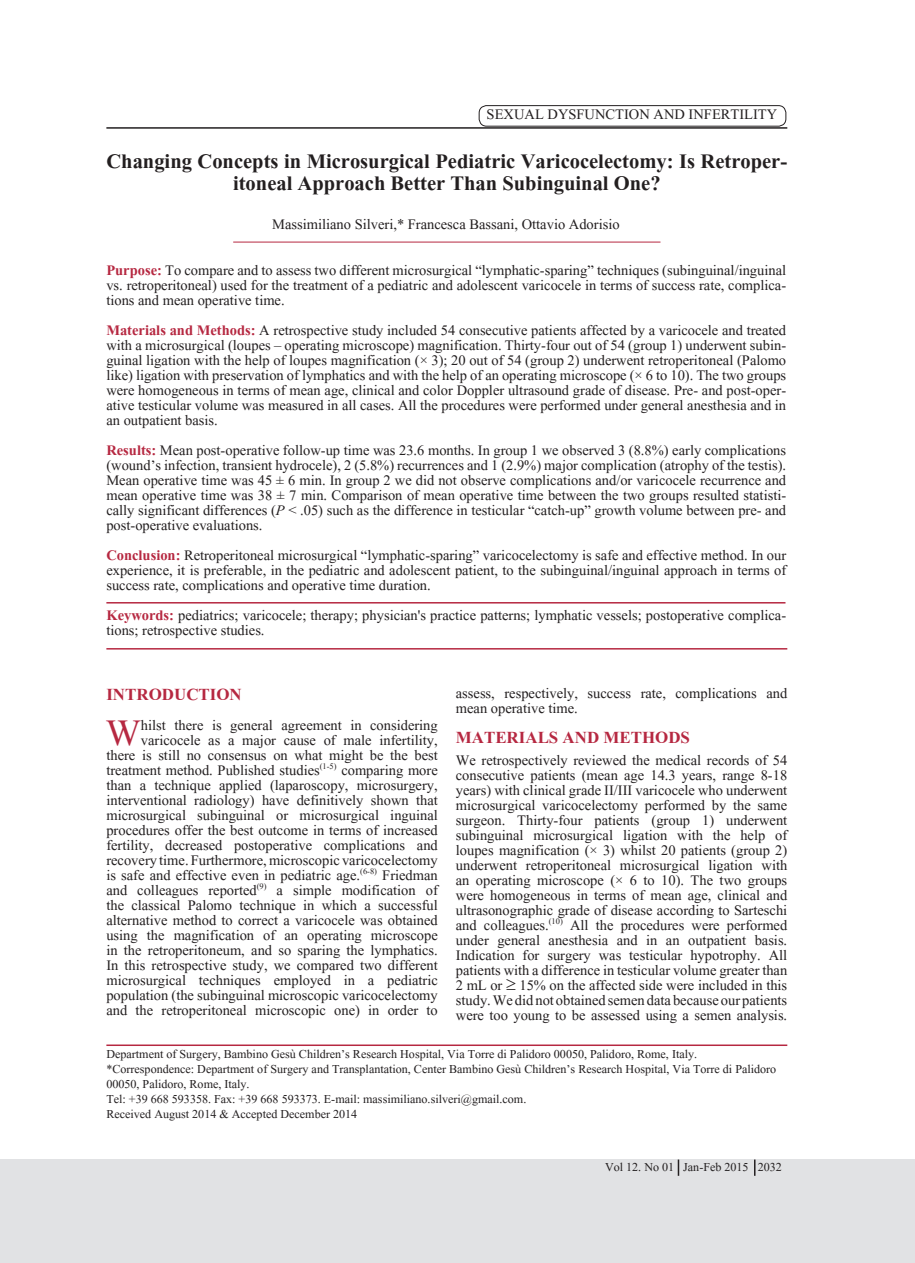
<style>
.page{position:relative;width:915px;height:1263px;background:#fff}
.page>*{position:absolute;margin:0;border:0;box-sizing:border-box;transform-origin:0 0}
.t1{font:46.2px "Aparajita";color:#b62841}
.t2{font:700 25.5px/22.5px "Aparajita";color:#231f20;text-align:center}
.t3{font:700 21px "Aparajita";color:#b62841}
.t4{font:18px/15px "Aparajita";color:#231f20;text-align:justify}
.t5{font:15px/15px "Aparajita";color:#231f20}
.s1{font-weight:700;color:#b62841}
.s2{font-style:italic}
</style>
<div class="page">
<div style="left:0;top:1159px;width:914px;height:104px;background:#e1e2e4"></div>
<svg style="left:677px;top:1159px;width:2px;height:17px"></svg>
<svg style="left:754px;top:1159px;width:1px;height:17px"></svg>
<hr style="left:106px;top:127px;width:681px;height:2px;background:#231f20">
<div style="left:478px;top:105px;width:308px;height:22px;border:1px solid #231f20;border-radius:8px"></div>
<hr style="left:106px;top:602px;width:679px;height:1px;background:#b62841">
<hr style="left:233px;top:242px;width:427px;height:1px;background:#b62841">
<hr style="left:106px;top:648px;width:681px;height:1px;background:#b62841">
<hr style="left:106px;top:1044px;width:681px;height:2px;background:#b62841">
<p class="t4" style="left:486px;top:109px;width:292px">SEXUAL DYSFUNCTION AND INFERTILITY</p>
<p class="t2" style="left:106px;top:152px;width:682px">Changing Concepts in Microsurgical Pediatric Varicocelectomy: Is Retroper&shy;itoneal Approach Better Than Subinguinal One?</p>
<p class="t4" style="left:272px;top:219px;width:349px">Massimiliano Silveri,* Francesca Bassani, Ottavio Adorisio</p>
<p class="t4" style="left:106px;top:265px;width:681px"><span class="s1">Purpose:</span> To compare and to assess two different microsurgical “lymphatic-sparing” techniques (subinguinal/inguinal vs. retroperitoneal) used for the treatment of a pediatric and adolescent varicocele in terms of success rate, complica&shy;tions and mean operative time.</p>
<p class="t4" style="left:106px;top:325px;width:681px"><span class="s1">Materials and Methods:</span> A retrospective study included 54 consecutive patients affected by a varicocele and treated with a microsurgical (loupes – operating microscope) magnification. Thirty-four out of 54 (group 1) underwent subin&shy;guinal ligation with the help of loupes magnification (× 3); 20 out of 54 (group 2) underwent retroperitoneal (Palomo like) ligation with preservation of lymphatics and with the help of an operating microscope (× 6 to 10). The two groups were homogeneous in terms of mean age, clinical and color Doppler ultrasound grade of disease. Pre- and post-oper&shy;ative testicular volume was measured in all cases. All the procedures were performed under general anesthesia and in an outpatient basis.</p>
<p class="t4" style="left:106px;top:445px;width:681px"><span class="s1">Results:</span> Mean post-operative follow-up time was 23.6 months. In group 1 we observed 3 (8.8%) early complications (wound’s infection, transient hydrocele), 2 (5.8%) recurrences and 1 (2.9%) major complication (atrophy of the testis).<br>Mean operative time was 45 ± 6 min. In group 2 we did not observe complications and/or varicocele recurrence and mean operative time was 38 ± 7 min. Comparison of mean operative time between the two groups resulted statisti&shy;cally significant differences (<span class="s2">P</span> &lt; .05) such as the difference in testicular “catch-up” growth volume between pre- and post-operative evaluations.</p>
<p class="t4" style="left:106px;top:550px;width:681px"><span class="s1">Conclusion:</span> Retroperitoneal microsurgical “lymphatic-sparing” varicocelectomy is safe and effective method. In our experience, it is preferable, in the pediatric and adolescent patient, to the subinguinal/inguinal approach in terms of success rate, complications and operative time duration.</p>
<p class="t4" style="left:106px;top:610px;width:681px"><span class="s1">Keywords:</span> pediatrics; varicocele; therapy; physician's practice patterns; lymphatic vessels; postoperative complica&shy;tions; retrospective studies.</p>
<p class="t4" style="left:455px;top:687px;width:333px">assess, respectively, success rate, complications and mean operative time.</p>
<p class="t3" style="left:455px;top:727px;width:235px">MATERIALS AND METHODS</p>
<p class="t4" style="left:455px;top:755px;width:333px">We retrospectively reviewed the medical records of 54 consecutive patients (mean age 14.3 years, range 8-18 years) with clinical grade II/III varicocele who underwent microsurgical varicocelectomy performed by the same surgeon. Thirty-four patients (group 1) underwent subinguinal microsurgical ligation with the help of loupes magnification (× 3) whilst 20 patients (group 2) underwent retroperitoneal microsurgical ligation with an operating microscope (× 6 to 10). The two groups were homogeneous in terms of mean age, clinical and ultrasonographic grade of disease according to Sarteschi and colleagues.<sup>(10)</sup> All the procedures were performed under general anesthesia and in an outpatient basis.<br>Indication for surgery was testicular hypotrophy. All patients with a difference in testicular volume greater than 2 mL or ≥ 15% on the affected side were included in this study. We did not obtained semen data because our patients were too young to be assessed using a semen analysis.</p>
<p class="t5" style="left:106px;top:1048px;width:592px">Department of Surgery, Bambino Gesù Children’s Research Hospital, Via Torre di Palidoro 00050, Palidoro, Rome, Italy.</p>
<p class="t5" style="left:106px;top:1063px;width:671px">*Correspondence: Department of Surgery and Transplantation, Center Bambino Gesù Children’s Research Hospital, Via Torre di Palidoro<br>00050, Palidoro, Rome, Italy.</p>
<p class="t5" style="left:106px;top:1093px;width:421px">Tel: +39 668 593358. Fax: +39 668 593373. E-mail: massimiliano.silveri@gmail.com.</p>
<p class="t5" style="left:106px;top:1108px;width:252px">Received August 2014 &amp; Accepted December 2014</p>
<p class="t3" style="left:106px;top:685px;width:137px">INTRODUCTION</p>
<p class="t1" style="left:106px;top:710px;width:37px">W</p>
<p class="t4" style="left:106px;top:719px;width:333px;text-align:right">hilst there is general agreement in considering varicocele as a major cause of male infertility,<br>there is still no consensus on what might be the best treatment method. Published studies<sup>(1-5)</sup> comparing more than a technique applied (laparoscopy, microsurgery, interventional radiology) have definitively shown that microsurgical subinguinal or microsurgical inguinal procedures offer the best outcome in terms of increased fertility, decreased postoperative complications and recovery time. Furthermore, microscopic varicocelectomy is safe and effective even in pediatric age.<sup>(6-8)</sup> Friedman and colleagues reported<sup>(9)</sup> a simple modification of the classical Palomo technique in which a successful alternative method to correct a varicocele was obtained using the magnification of an operating microscope in the retroperitoneum, and so sparing the lymphatics.</p>
<p class="t4" style="left:106px;top:959px;width:333px">In this retrospective study, we compared two different microsurgical techniques employed in a pediatric population (the subinguinal microscopic varicocelectomy and the retroperitoneal microscopic one) in order to</p>
<p class="t5" style="left:605px;top:1160px;width:178px">Vol 12. No 01 Jan-Feb 2015 2032</p>
<p class="t5" style="left:756px;top:1160px;width:26px">1995</p>
</div>
